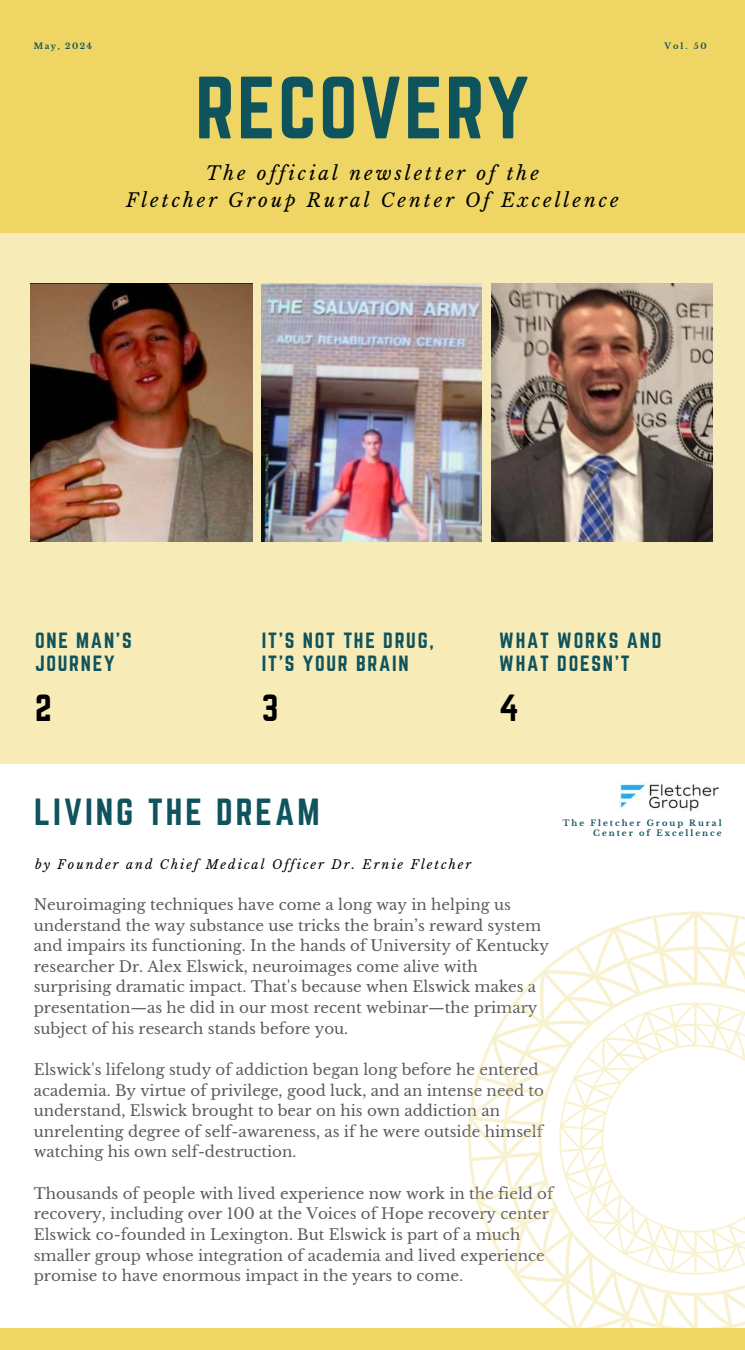
<style>
.page{position:relative;width:745px;height:1350px;background:#fff}
.page>*{position:absolute;margin:0;border:0;box-sizing:border-box;transform-origin:0 0}
.t1{font:77.25px "Norwester";letter-spacing:.03em;color:#0f535d}
.t2{font:33.12px "Norwester";letter-spacing:.09em;color:#0f535d}
.t3{font:33.12px "Norwester";color:#000}
.t4{font:19.25px/23.5px "Norwester";letter-spacing:.09em;color:#0f535d}
.t5{font:italic 18.75px/26.2px "Libre Baskerville";letter-spacing:.16em;color:#000;text-align:center}
.t6{font:15px/20.6px "Libre Baskerville";color:#000}
.t7{font:italic 12.5px "Libre Baskerville";letter-spacing:.16em;color:#000}
.t8{font:700 8.25px/9.4px "Libre Baskerville";letter-spacing:.24em;color:#0f535d;text-align:right}
</style>
<div class="page">
<div style="left:0;top:0;width:744px;height:763px;background:#f7ebb7"></div>
<div style="left:0;top:0;width:744px;height:232px;background:#eed564"></div>
<img style="left:31px;top:283px;width:221px;height:258px">
<img style="left:261px;top:283px;width:220px;height:258px">
<img style="left:491px;top:283px;width:221px;height:258px">
<div style="left:0;top:1329px;width:744px;height:20px;background:#eed564"></div>
<img style="left:619px;top:783px;width:100px;height:29px">
<svg style="left:468px;top:911px;width:276px;height:439px"></svg>
<p class="t8" style="left:34px;top:41px;width:60px">May, 2024</p>
<h1 class="t1" style="left:195px;top:71px;width:335px">RECOVERY</h1>
<p class="t5" style="left:126px;top:161px;width:494px">The official newsletter of the<br>Fletcher Group Rural Center Of Excellence</p>
<p class="t8" style="left:664px;top:41px;width:44px">Vol. 50</p>
<p class="t4" style="left:35px;top:629px;width:98px">ONE MAN’S<br>JOURNEY</p>
<h2 class="t3" style="left:35px;top:692px;width:18px">2</h2>
<p class="t4" style="left:262px;top:629px;width:174px">IT’S NOT THE DRUG,<br>IT’S YOUR BRAIN</p>
<h2 class="t3" style="left:262px;top:692px;width:18px">3</h2>
<p class="t4" style="left:499px;top:629px;width:164px">WHAT WORKS AND<br>WHAT DOESN’T</p>
<h2 class="t3" style="left:499px;top:692px;width:21px">4</h2>
<h2 class="t2" style="left:34px;top:796px;width:287px">LIVING THE DREAM</h2>
<p class="t7" style="left:35px;top:857px;width:438px">by Founder and Chief Medical Officer Dr. Ernie Fletcher</p>
<p class="t8" style="left:562px;top:819px;width:160px">The Fletcher Group Rural<br>Center of Excellence</p>
<p class="t6" style="left:34px;top:894px;width:516px">Neuroimaging techniques have come a long way in helping us understand the way substance use tricks the brain’s reward system and impairs its functioning. In the hands of University of Kentucky researcher Dr. Alex Elswick, neuroimages come alive with surprising dramatic impact. That's because when Elswick makes a presentation—as he did in our most recent webinar—the primary subject of his research stands before you.</p>
<p class="t6" style="left:34px;top:1059px;width:511px">Elswick's lifelong study of addiction began long before he entered academia. By virtue of privilege, good luck, and an intense need to understand, Elswick brought to bear on his own addiction an unrelenting degree of self-awareness, as if he were outside himself watching his own self-destruction.</p>
<p class="t6" style="left:34px;top:1183px;width:521px">Thousands of people with lived experience now work in the field of recovery, including over 100 at the Voices of Hope recovery center Elswick co-founded in Lexington. But Elswick is part of a much smaller group whose integration of academia and lived experience promise to have enormous impact in the years to come.</p>
</div>
